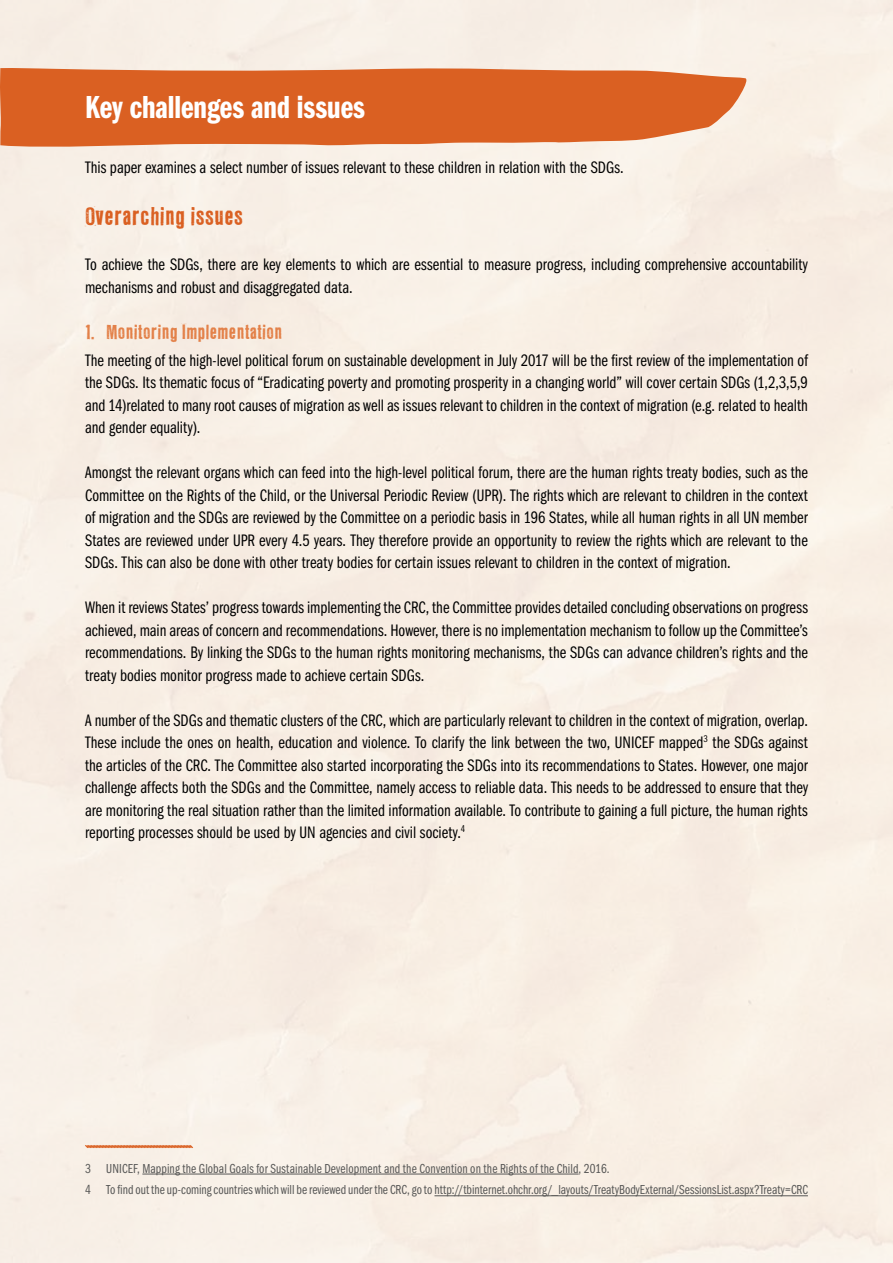
<style>
.page{position:relative;width:893px;height:1263px;background:#fff}
.page>*{position:absolute;margin:0;border:0;box-sizing:border-box;transform-origin:0 0}
.t1{font:33px "ITC Franklin Gothic Std Dm Cp";color:#fff}
.t2{font:22.5px "LL Rubber Grotesque";letter-spacing:-.03em;color:#da6022}
.t3{font:18px "LL Rubber Grotesque";letter-spacing:-.025em;color:#e38149}
.t4{font:17.25px/22.5px "ITC Franklin Gothic Std Bk Cp";color:#000;text-align:justify}
.t5{font:13.5px/21.8px "ITC Franklin Gothic Std Bk Cp";letter-spacing:.005em;color:#575756}
</style>
<div class="page">
<svg style="left:0;top:67px;width:751px;height:82px;background:#de743d"></svg>
<svg style="left:84px;top:1144px;width:110px;height:5px"></svg>
<hr style="left:142px;top:1174px;width:437px;height:1px;background:#575756">
<hr style="left:434px;top:1195px;width:374px;height:1px;background:#575756">
<h1 class="t1" style="left:85px;top:89px;width:281px">Key challenges and issues</h1>
<p class="t4" style="left:85px;top:156px;width:540px">This paper examines a select number of issues relevant to these children in relation with the SDGs.</p>
<h2 class="t2" style="left:85px;top:202px;width:160px">Overarching issues</h2>
<p class="t4" style="left:85px;top:253px;width:724px">To achieve the SDGs, there are key elements to which are essential to measure progress, including comprehensive accountability mechanisms and robust and disaggregated data.</p>
<p class="t3" style="left:85px;top:321px;width:200px">1. Monitoring Implementation</p>
<p class="t4" style="left:85px;top:349px;width:724px">The meeting of the high-level political forum on sustainable development in July 2017 will be the first review of the implementation of the SDGs. Its thematic focus of “Eradicating poverty and promoting prosperity in a changing world” will cover certain SDGs (1,2,3,5,9 and 14)related to many root causes of migration as well as issues relevant to children in the context of migration (e.g. related to health and gender equality).</p>
<p class="t4" style="left:85px;top:461px;width:724px">Amongst the relevant organs which can feed into the high-level political forum, there are the human rights treaty bodies, such as the Committee on the Rights of the Child, or the Universal Periodic Review (UPR). The rights which are relevant to children in the context of migration and the SDGs are reviewed by the Committee on a periodic basis in 196 States, while all human rights in all UN member States are reviewed under UPR every 4.5 years. They therefore provide an opportunity to review the rights which are relevant to the SDGs. This can also be done with other treaty bodies for certain issues relevant to children in the context of migration.</p>
<p class="t4" style="left:85px;top:596px;width:724px">When it reviews States’ progress towards implementing the CRC, the Committee provides detailed concluding observations on progress achieved, main areas of concern and recommendations. However, there is no implementation mechanism to follow up the Committee’s recommendations. By linking the SDGs to the human rights monitoring mechanisms, the SDGs can advance children’s rights and the treaty bodies monitor progress made to achieve certain SDGs.</p>
<p class="t4" style="left:85px;top:709px;width:724px">A number of the SDGs and thematic clusters of the CRC, which are particularly relevant to children in the context of migration, overlap.<br>These include the ones on health, education and violence. To clarify the link between the two, UNICEF mapped<sup>3</sup> the SDGs against the articles of the CRC. The Committee also started incorporating the SDGs into its recommendations to States. However, one major challenge affects both the SDGs and the Committee, namely access to reliable data. This needs to be addressed to ensure that they are monitoring the real situation rather than the limited information available. To contribute to gaining a full picture, the human rights reporting processes should be used by UN agencies and civil society.<sup>4</sup></p>
<p class="t5" style="left:85px;top:1157px;width:724px">3 UNICEF, Mapping the Global Goals for Sustainable Development and the Convention on the Rights of the Child, 2016.<br>4 To find out the up-coming countries which will be reviewed under the CRC, go to http://tbinternet.ohchr.org/_layouts/TreatyBodyExternal/SessionsList.aspx?Treaty=CRC</p>
</div>
